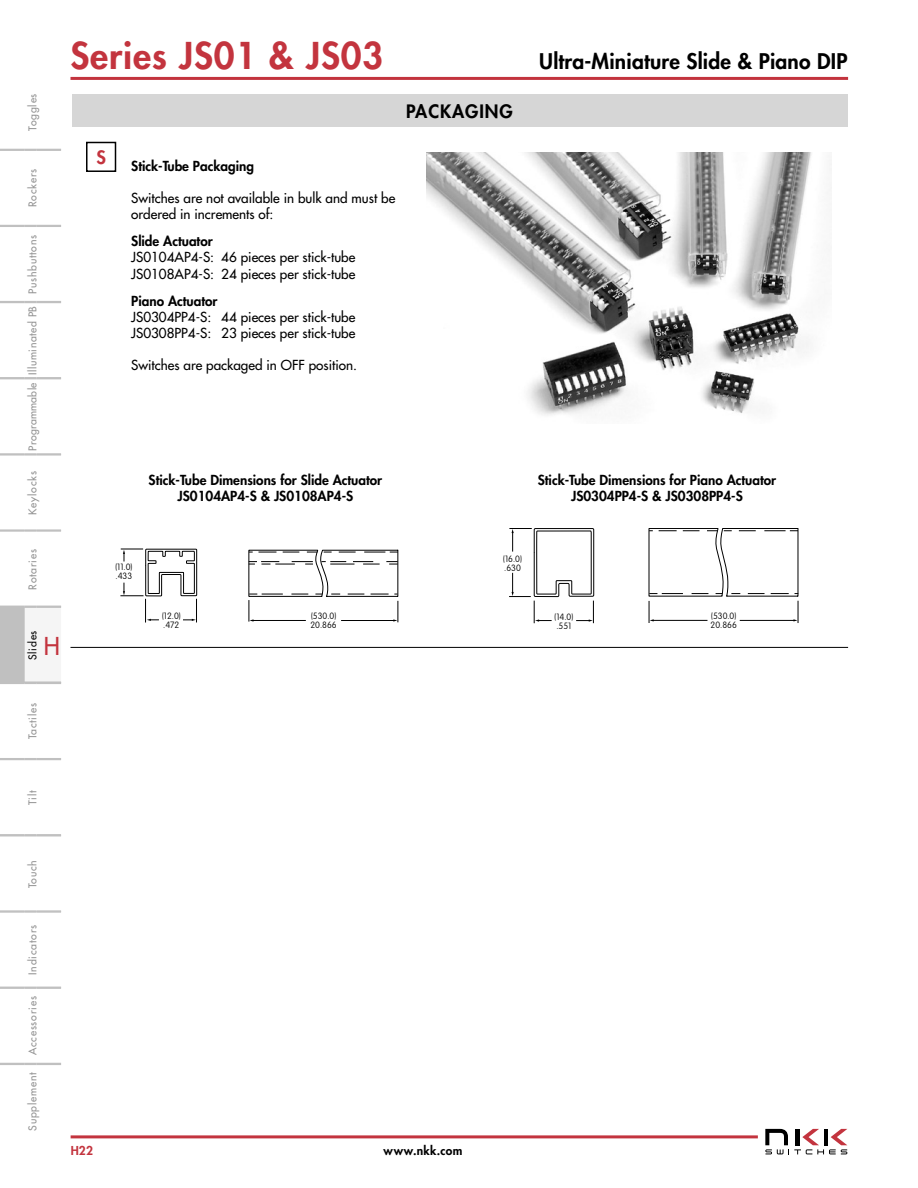
<style>
.page{position:relative;width:918px;height:1188px;background:#fff}
.page>*{position:absolute;margin:0;border:0;box-sizing:border-box;transform-origin:0 0}
.t1{font:800 36px "Futura Std";letter-spacing:.025em;color:#c3343e}
.t2{font:500 24px "Futura Std";color:#c3343e}
.t3{font:800 21px "Futura Std";letter-spacing:.01em;color:#000}
.t4{font:800 18px "Futura Std";letter-spacing:.05em;color:#000}
.t5{font:800 18px "Futura Std";color:#c3343e}
.t6{font:500 13.5px/16.2px "Futura Std";color:#000}
.t7{font:800 13.5px/16.2px "Futura Std";color:#000;text-align:center}
.t8{font:800 12px "Futura Std";letter-spacing:.035em;color:#000}
.t9{font:800 12px "Futura Std";color:#c3343e}
.t10{font:500 10.5px "Futura Std";letter-spacing:.075em;color:#939393}
.t11{font:500 10.5px "Futura Std";letter-spacing:.05em;color:#939393}
.t12{font:500 10.5px "Futura Std";letter-spacing:.025em;color:#939393}
.t13{font:500 10.5px "Futura Std";letter-spacing:.075em;color:#000}
.t14{font:100 9px/9px "VAG Rounded";color:#000}
</style>
<div class="page">
<hr style="left:71px;top:77px;width:777px;height:3px;background:#c3343e">
<svg style="left:765px;top:1129px;width:82px;height:25px"></svg>
<hr style="left:71px;top:1135px;width:687px;height:3px;background:#c3343e">
<hr style="left:37px;top:911px;width:24px;height:2px;background:#c0c0c0">
<hr style="left:0;top:911px;width:25px;height:2px;background:#c0c0c0">
<svg style="left:25px;top:987px;width:12px;height:2px"></svg>
<hr style="left:37px;top:987px;width:24px;height:2px;background:#c0c0c0">
<hr style="left:0;top:987px;width:25px;height:2px;background:#c0c0c0">
<svg style="left:0;top:1063px;width:61px;height:2px"></svg>
<hr style="left:37px;top:454px;width:24px;height:2px;background:#c0c0c0">
<hr style="left:37px;top:529px;width:24px;height:2px;background:#c0c0c0">
<hr style="left:0;top:454px;width:25px;height:2px;background:#c0c0c0">
<hr style="left:0;top:529px;width:25px;height:2px;background:#c0c0c0">
<svg style="left:25px;top:529px;width:12px;height:3px"></svg>
<hr style="left:37px;top:530px;width:24px;height:2px;background:#c0c0c0">
<hr style="left:0;top:530px;width:25px;height:2px;background:#c0c0c0">
<svg style="left:0;top:301px;width:61px;height:2px"></svg>
<svg style="left:0;top:606px;width:61px;height:78px"></svg>
<svg style="left:25px;top:453px;width:12px;height:3px"></svg>
<hr style="left:37px;top:453px;width:24px;height:2px;background:#c0c0c0">
<svg style="left:0;top:377px;width:61px;height:2px"></svg>
<hr style="left:0;top:453px;width:25px;height:2px;background:#c0c0c0">
<svg style="left:0;top:225px;width:61px;height:2px"></svg>
<svg style="left:25px;top:910px;width:12px;height:3px"></svg>
<hr style="left:37px;top:910px;width:24px;height:2px;background:#c0c0c0">
<hr style="left:0;top:910px;width:25px;height:2px;background:#c0c0c0">
<svg style="left:25px;top:834px;width:12px;height:2px"></svg>
<hr style="left:37px;top:834px;width:24px;height:2px;background:#c0c0c0">
<svg style="left:0;top:758px;width:61px;height:2px"></svg>
<hr style="left:0;top:834px;width:25px;height:2px;background:#c0c0c0">
<svg style="left:0;top:149px;width:61px;height:2px"></svg>
<img style="left:426px;top:152px;width:405px;height:263px">
<div style="left:86px;top:142px;width:30px;height:30px;border:2px solid #000"></div>
<div style="left:72px;top:94px;width:775px;height:32px;background:#d6d6d6"></div>
<svg style="left:120px;top:549px;width:77px;height:74px"></svg>
<svg style="left:248px;top:550px;width:151px;height:72px"></svg>
<svg style="left:509px;top:528px;width:85px;height:96px"></svg>
<svg style="left:649px;top:528px;width:150px;height:95px"></svg>
<hr style="left:71px;top:647px;width:777px;height:1px;background:#000">
<p class="t10" style="left:27px;top:131px;width:39px;rotate:-90deg">Toggles</p>
<p class="t10" style="left:27px;top:207px;width:40px;rotate:-90deg">Rockers</p>
<p class="t10" style="left:27px;top:294px;width:61px;rotate:-90deg">Pushbuttons</p>
<p class="t11" style="left:27px;top:375px;width:70px;rotate:-90deg">Illuminated PB</p>
<p class="t12" style="left:27px;top:451px;width:70px;rotate:-90deg">Programmable</p>
<p class="t10" style="left:27px;top:515px;width:45px;rotate:-90deg">Keylocks</p>
<p class="t10" style="left:27px;top:590px;width:42px;rotate:-90deg">Rotaries</p>
<p class="t13" style="left:27px;top:660px;width:31px;rotate:-90deg">Slides</p>
<h2 class="t2" style="left:44px;top:633px;width:18px">H</h2>
<h1 class="t1" style="left:70px;top:38px;width:314px">Series JS01 &amp; JS03</h1>
<h3 class="t3" style="left:539px;top:51px;width:310px">Ultra-Miniature Slide &amp; Piano DIP</h3>
<h3 class="t5" style="left:96px;top:148px;width:11px">S</h3>
<h3 class="t4" style="left:406px;top:102px;width:108px">PACKAGING</h3>
<p class="t7" style="left:131px;top:159px;width:124px">Stick-Tube Packaging</p>
<p class="t6" style="left:131px;top:191px;width:266px">Switches are not available in bulk and must be ordered in increments of:</p>
<p class="t7" style="left:131px;top:234px;width:83px">Slide Actuator</p>
<p class="t6" style="left:131px;top:250px;width:226px">JS0104AP4-S: 46 pieces per stick-tube<br>JS0108AP4-S: 24 pieces per stick-tube</p>
<p class="t7" style="left:131px;top:294px;width:88px">Piano Actuator</p>
<p class="t6" style="left:131px;top:310px;width:226px">JS0304PP4-S: 44 pieces per stick-tube<br>JS0308PP4-S: 23 pieces per stick-tube</p>
<p class="t6" style="left:131px;top:358px;width:227px">Switches are packaged in OFF position.</p>
<p class="t7" style="left:149px;top:473px;width:235px">Stick-Tube Dimensions for Slide Actuator<br>JS0104AP4-S &amp; JS0108AP4-S</p>
<p class="t7" style="left:538px;top:473px;width:240px">Stick-Tube Dimensions for Piano Actuator<br>JS0304PP4-S &amp; JS0308PP4-S</p>
<p class="t14" style="left:115px;top:563px;width:18px">(11.0) .433</p>
<p class="t14" style="left:162px;top:612px;width:20px">(12.0) .472</p>
<p class="t14" style="left:503px;top:555px;width:20px">(16.0) .630</p>
<p class="t14" style="left:310px;top:612px;width:28px">(530.0)<br>20.866</p>
<p class="t14" style="left:555px;top:613px;width:20px">(14.0) .551</p>
<p class="t14" style="left:711px;top:612px;width:28px">(530.0)<br>20.866</p>
<p class="t10" style="left:27px;top:739px;width:38px;rotate:-90deg">Tactiles</p>
<p class="t10" style="left:27px;top:805px;width:16px;rotate:-90deg">Tilt</p>
<p class="t10" style="left:27px;top:888px;width:30px;rotate:-90deg">Touch</p>
<p class="t10" style="left:27px;top:975px;width:51px;rotate:-90deg">Indicators</p>
<p class="t10" style="left:27px;top:1055px;width:60px;rotate:-90deg">Accessories</p>
<p class="t10" style="left:27px;top:1131px;width:60px;rotate:-90deg">Supplement</p>
<p class="t9" style="left:71px;top:1144px;width:24px">H22</p>
<p class="t8" style="left:383px;top:1144px;width:81px">www.nkk.com</p>
</div>
